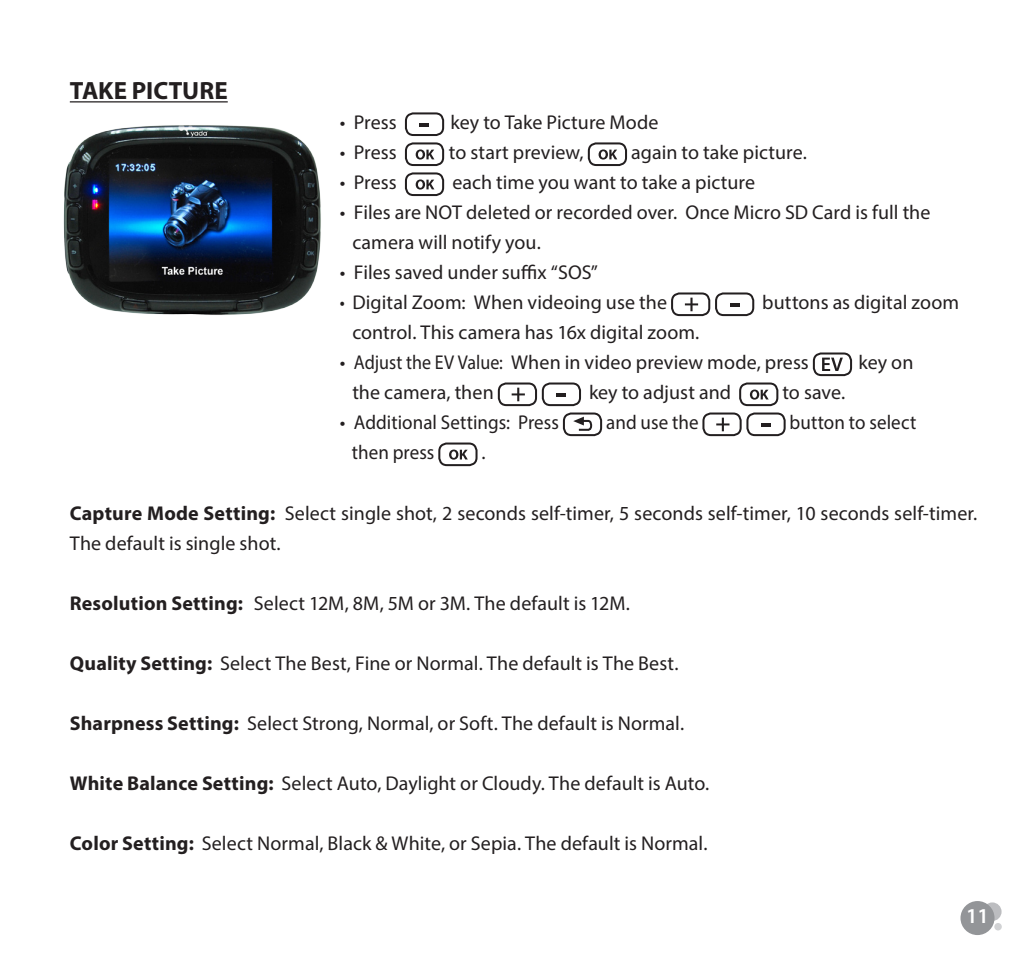
<style>
.page{position:relative;width:1028px;height:957px;background:#fff}
.page>*{position:absolute;margin:0;border:0;box-sizing:border-box;transform-origin:0 0}
.t1{font:700 25px "Myriad Pro";color:#231f20}
.t2{font:600 21.25px "Myriad Pro";color:#fff}
.t3{font:20px/30px "Myriad Pro";letter-spacing:.005em;color:#231f20}
.t4{font:20px "Myriad Pro";letter-spacing:.005em;color:#231f20;scale:.95 1}
.t5{font:20px "Myriad Pro";letter-spacing:.005em;color:#231f20;scale:.9 1}
.s1{font-weight:700}
</style>
<div class="page">
<div style="left:983px;top:902px;width:18px;height:19px;background:#bcbdc0;border-radius:50%"></div>
<div style="left:994px;top:923px;width:7px;height:7px;background:#d1d2d4;border-radius:50%"></div>
<div style="left:960px;top:901px;width:34px;height:34px;background:#939598;border-radius:50%"></div>
<img style="left:63px;top:125px;width:258px;height:190px">
<hr style="left:70px;top:101px;width:158px;height:1px;background:#231f20">
<div style="left:405px;top:112px;width:39px;height:24px;border:2px solid #231f20;border-radius:8px"></div>
<svg style="left:420px;top:123px;width:9px;height:3px"></svg>
<div style="left:405px;top:142px;width:39px;height:24px;border:2px solid #231f20;border-radius:8px"></div>
<svg style="left:416px;top:149px;width:18px;height:11px"></svg>
<div style="left:588px;top:142px;width:39px;height:24px;border:2px solid #231f20;border-radius:8px"></div>
<svg style="left:598px;top:149px;width:19px;height:11px"></svg>
<div style="left:405px;top:172px;width:39px;height:24px;border:2px solid #231f20;border-radius:8px"></div>
<svg style="left:416px;top:179px;width:18px;height:11px"></svg>
<div style="left:671px;top:292px;width:39px;height:24px;border:2px solid #231f20;border-radius:8px"></div>
<svg style="left:685px;top:298px;width:13px;height:13px"></svg>
<div style="left:715px;top:292px;width:39px;height:24px;border:2px solid #231f20;border-radius:8px"></div>
<svg style="left:730px;top:303px;width:9px;height:3px"></svg>
<div style="left:813px;top:352px;width:39px;height:24px;border:2px solid #231f20;border-radius:8px"></div>
<svg style="left:822px;top:358px;width:21px;height:13px"></svg>
<div style="left:498px;top:382px;width:39px;height:24px;border:2px solid #231f20;border-radius:8px"></div>
<svg style="left:511px;top:388px;width:14px;height:13px"></svg>
<div style="left:542px;top:382px;width:39px;height:24px;border:2px solid #231f20;border-radius:8px"></div>
<svg style="left:556px;top:393px;width:10px;height:3px"></svg>
<div style="left:739px;top:382px;width:39px;height:24px;border:2px solid #231f20;border-radius:8px"></div>
<svg style="left:750px;top:389px;width:18px;height:11px"></svg>
<div style="left:563px;top:412px;width:39px;height:24px;border:2px solid #231f20;border-radius:8px"></div>
<svg style="left:573px;top:417px;width:20px;height:14px"></svg>
<div style="left:702px;top:412px;width:39px;height:24px;border:2px solid #231f20;border-radius:8px"></div>
<svg style="left:716px;top:418px;width:13px;height:13px"></svg>
<div style="left:746px;top:412px;width:39px;height:24px;border:2px solid #231f20;border-radius:8px"></div>
<svg style="left:761px;top:423px;width:9px;height:3px"></svg>
<div style="left:438px;top:442px;width:39px;height:24px;border:2px solid #231f20;border-radius:8px"></div>
<svg style="left:449px;top:449px;width:19px;height:11px"></svg>
<p class="t1" style="left:70px;top:75px;width:159px">TAKE PICTURE</p>
<p class="t3" style="left:340px;top:107px;width:58px">• Press</p>
<p class="t3" style="left:450px;top:107px;width:209px">key to Take Picture Mode</p>
<p class="t3" style="left:340px;top:137px;width:58px">• Press</p>
<p class="t3" style="left:449px;top:137px;width:136px">to start preview,</p>
<p class="t3" style="left:631px;top:137px;width:177px">again to take picture.</p>
<p class="t3" style="left:340px;top:167px;width:58px">• Press</p>
<p class="t3" style="left:452px;top:167px;width:304px">each time you want to take a picture</p>
<p class="t3" style="left:340px;top:197px;width:592px">• Files are NOT deleted or recorded over. Once Micro SD Card is full the</p>
<p class="t3" style="left:352px;top:227px;width:190px">camera will notify you.</p>
<p class="t3" style="left:340px;top:257px;width:260px">• Files saved under suffix “SOS”</p>
<p class="t5" style="left:340px;top:290px;width:365px">• Digital Zoom: When videoing use the</p>
<p class="t3" style="left:762px;top:287px;width:198px">buttons as digital zoom</p>
<p class="t3" style="left:352px;top:317px;width:348px">control. This camera has 16x digital zoom.</p>
<p class="t3" style="left:340px;top:347px;width:470px">• Adjust the EV Value: When in video preview mode, press</p>
<p class="t3" style="left:858px;top:347px;width:56px">key on</p>
<p class="t3" style="left:352px;top:377px;width:143px">the camera, then</p>
<p class="t3" style="left:589px;top:377px;width:144px">key to adjust and</p>
<p class="t3" style="left:782px;top:377px;width:64px">to save.</p>
<p class="t3" style="left:340px;top:407px;width:220px">• Additional Settings: Press</p>
<p class="t4" style="left:606px;top:410px;width:99px">and use the</p>
<p class="t4" style="left:789px;top:410px;width:135px">button to select</p>
<p class="t4" style="left:352px;top:440px;width:89px">then press</p>
<p class="t3" style="left:481px;top:437px;width:6px">.</p>
<p class="t3" style="left:70px;top:497px;width:909px"><span class="s1">Capture Mode Setting:</span> Select single shot, 2 seconds self-timer, 5 seconds self-timer, 10 seconds self-timer.<br>The default is single shot.</p>
<p class="t3" style="left:70px;top:587px;width:561px"><span class="s1">Resolution Setting:</span> Select 12M, 8M, 5M or 3M. The default is 12M.</p>
<p class="t3" style="left:70px;top:647px;width:610px"><span class="s1">Quality Setting:</span> Select The Best, Fine or Normal. The default is The Best.</p>
<p class="t3" style="left:70px;top:707px;width:616px"><span class="s1">Sharpness Setting:</span> Select Strong, Normal, or Soft. The default is Normal.</p>
<p class="t3" style="left:70px;top:767px;width:641px"><span class="s1">White Balance Setting:</span> Select Auto, Daylight or Cloudy. The default is Auto.</p>
<p class="t3" style="left:70px;top:827px;width:639px"><span class="s1">Color Setting:</span> Select Normal, Black &amp; White, or Sepia. The default is Normal.</p>
<p class="t2" style="left:966px;top:902px;width:24px">11</p>
</div>
